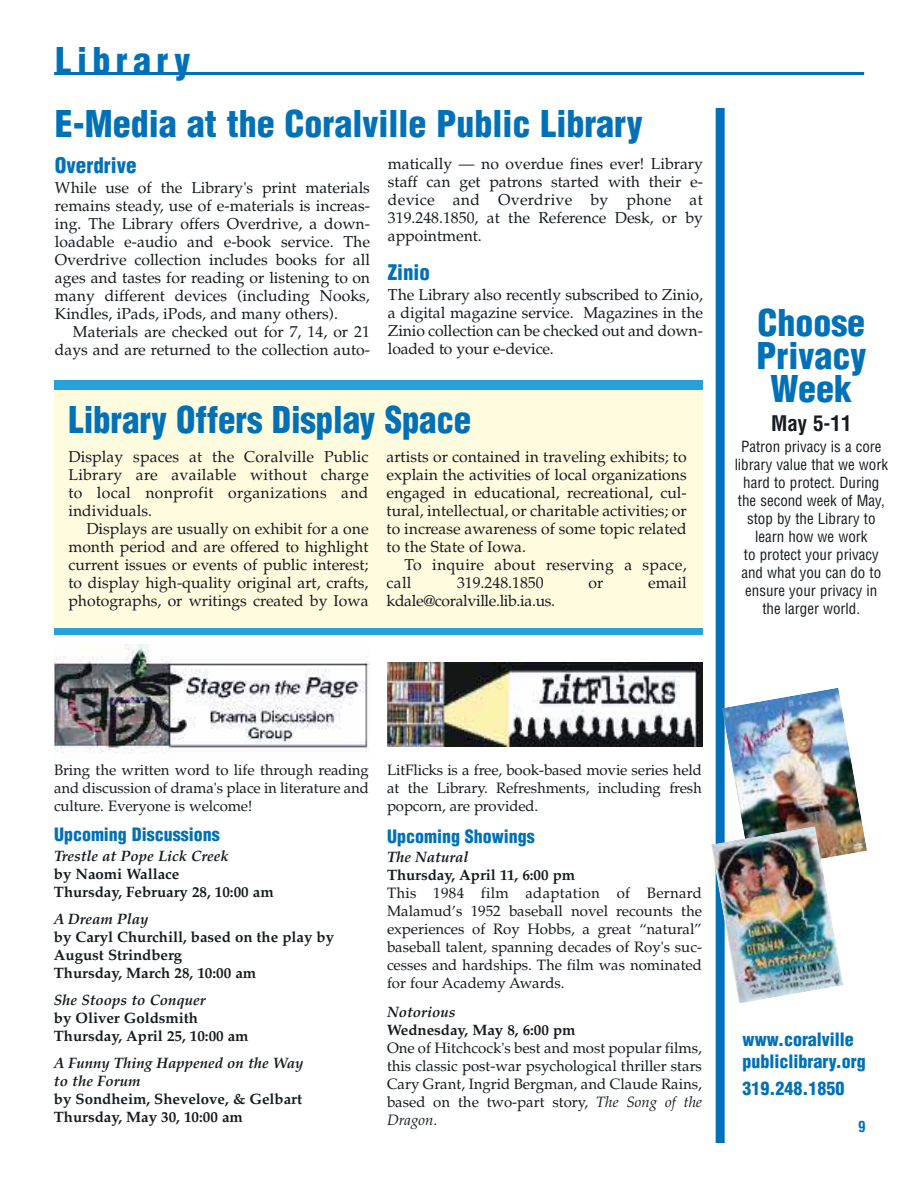
<style>
.page{position:relative;width:918px;height:1188px;background:#fff}
.page>*{position:absolute;margin:0;border:0;box-sizing:border-box;transform-origin:0 0}
.t1{font:900 condensed 36px/33px "Helvetica";color:#0071b7;text-align:center}
.t2{font:900 condensed 36px "Helvetica";letter-spacing:.15em;color:#0071b7}
.t3{font:900 condensed 21px "Helvetica";color:#0071b7}
.t4{font:700 condensed 21px "Helvetica";color:#161b20}
.t5{font:900 condensed 18px/21.6px "Helvetica";color:#0071b7}
.t6{font:15.75px/18px "Palatino";color:#161b20;text-align:justify}
.t7{font:15.75px/18px "Palatino";letter-spacing:.02em;color:#161b20}
.t8{font:15.75px "Palatino";letter-spacing:-.02em;color:#161b20}
.t9{font:15px/18px "Palatino";letter-spacing:-.005em;color:#161b20;text-align:justify}
.t10{font:700 15px/18px "Palatino";color:#161b20}
.t11{font:condensed 15px/18px "Helvetica";color:#161b20;text-align:center}
.t12{font:italic 700 15px/18px "Palatino";color:#161b20}
.t13{font:700 condensed 15px "Helvetica";color:#0071b7}
.s1{font-style:italic}
</style>
<div class="page">
<div style="left:54px;top:381px;width:648px;height:254px;background:#27a1d8"></div>
<div style="left:54px;top:390px;width:648px;height:238px;background:#fffbde"></div>
<img style="left:54px;top:645px;width:316px;height:108px">
<div style="left:716px;top:108px;width:9px;height:1035px;background:#0071b7"></div>
<hr style="left:54px;top:72px;width:810px;height:3px;background:#0071b7">
<img style="left:387px;top:663px;width:315px;height:84px">
<img style="left:722px;top:688px;width:145px;height:167px">
<img style="left:711px;top:826px;width:132px;height:178px">
<h1 class="t2" style="left:56px;top:47px;width:136px">Library</h1>
<h1 class="t1" style="left:55px;top:111px;width:589px">E-Media at the Coralville Public Library</h1>
<h2 class="t3" style="left:55px;top:158px;width:83px">Overdrive</h2>
<p class="t6" style="left:55px;top:180px;width:317px">While use of the Library's print materials remains steady, use of e-materials is increas&shy;ing. The Library offers Overdrive, a down&shy;loadable e-audio and e-book service. The Overdrive collection includes books for all ages and tastes for reading or listening to on many different devices (including Nooks, Kindles, iPads, iPods, and many others).</p>
<p class="t6" style="left:55px;top:324px;width:317px;text-align:right">Materials are checked out for 7, 14, or 21 days and are returned to the collection auto-</p>
<p class="t6" style="left:388px;top:157px;width:317px">matically — no overdue fines ever! Library staff can get patrons started with their e&shy;device and Overdrive by phone at 319.248.1850, at the Reference Desk, or by appointment.</p>
<h2 class="t3" style="left:388px;top:264px;width:43px">Zinio</h2>
<p class="t6" style="left:388px;top:287px;width:317px">The Library also recently subscribed to Zinio, a digital magazine service. Magazines in the Zinio collection can be checked out and down&shy;loaded to your e-device.</p>
<h1 class="t1" style="left:68px;top:406px;width:404px">Library Offers Display Space</h1>
<p class="t6" style="left:68px;top:449px;width:302px">Display spaces at the Coralville Public Library are available without charge to local nonprofit organizations and individuals.</p>
<p class="t6" style="left:68px;top:521px;width:302px;text-indent:18px">Displays are usually on exhibit for a one month period and are offered to highlight current issues or events of public interest; to display high-quality original art, crafts, photographs, or writings created by Iowa</p>
<p class="t6" style="left:387px;top:449px;width:302px">artists or contained in traveling exhibits; to explain the activities of local organizations engaged in educational, recreational, cul&shy;tural, intellectual, or charitable activities; or to increase awareness of some topic related to the State of Iowa.</p>
<p class="t7" style="left:387px;top:557px;width:302px;text-indent:18px">To inquire about reserving a space, call</p>
<p class="t6" style="left:457px;top:575px;width:88px">319.248.1850</p>
<p class="t6" style="left:589px;top:575px;width:16px">or</p>
<p class="t6" style="left:648px;top:575px;width:40px">email</p>
<p class="t8" style="left:387px;top:594px;width:170px">kdale@coralville.lib.ia.us.</p>
<h1 class="t1" style="left:756px;top:310px;width:111px">Choose<br>Privacy<br>Week</h1>
<h2 class="t4" style="left:771px;top:415px;width:82px">May 5-11</h2>
<p class="t11" style="left:735px;top:439px;width:155px">Patron privacy is a core library value that we work hard to protect. During the second week of May, stop by the Library to learn how we work<br>to protect your privacy and what you can do to ensure your privacy in the larger world.</p>
<p class="t9" style="left:54px;top:763px;width:316px">Bring the written word to life through reading and discussion of drama's place in literature and culture. Everyone is welcome!</p>
<p class="t5" style="left:54px;top:825px;width:167px">Upcoming Discussions</p>
<p class="t12" style="left:54px;top:848px;width:176px">Trestle at Pope Lick Creek</p>
<p class="t10" style="left:54px;top:866px;width:221px">by Naomi Wallace<br>Thursday, February 28, 10:00 am</p>
<p class="t12" style="left:54px;top:911px;width:96px">A Dream Play</p>
<p class="t10" style="left:54px;top:929px;width:282px">by Caryl Churchill, based on the play by<br>August Strindberg<br>Thursday, March 28, 10:00 am</p>
<p class="t12" style="left:54px;top:992px;width:153px">She Stoops to Conquer</p>
<p class="t10" style="left:54px;top:1010px;width:196px">by Oliver Goldsmith<br>Thursday, April 25, 10:00 am</p>
<p class="t12" style="left:54px;top:1055px;width:251px">A Funny Thing Happened on the Way to the Forum</p>
<p class="t10" style="left:54px;top:1091px;width:250px">by Sondheim, Shevelove, &amp; Gelbart<br>Thursday, May 30, 10:00 am</p>
<p class="t9" style="left:387px;top:763px;width:316px">LitFlicks is a free, book-based movie series held at the Library. Refreshments, including fresh popcorn, are provided.</p>
<p class="t5" style="left:387px;top:827px;width:149px">Upcoming Showings</p>
<p class="t12" style="left:387px;top:850px;width:83px">The Natural</p>
<p class="t10" style="left:387px;top:868px;width:190px">Thursday, April 11, 6:00 pm</p>
<p class="t9" style="left:387px;top:886px;width:317px">This 1984 film adaptation of Bernard Malamud’s 1952 baseball novel recounts the experiences of Roy Hobbs, a great “natural” baseball talent, spanning decades of Roy's suc&shy;cesses and hardships. The film was nominated for four Academy Awards.</p>
<p class="t12" style="left:387px;top:1004px;width:70px">Notorious</p>
<p class="t10" style="left:387px;top:1022px;width:190px">Wednesday, May 8, 6:00 pm</p>
<p class="t9" style="left:387px;top:1040px;width:317px">One of Hitchcock's best and most popular films, this classic post-war psychological thriller stars Cary Grant, Ingrid Bergman, and Claude Rains, based on the two-part story, <span class="s1">The Song of the Dragon.</span></p>
<p class="t5" style="left:743px;top:1030px;width:125px">www.coralville publiclibrary.org</p>
<p class="t5" style="left:743px;top:1079px;width:103px">319.248.1850</p>
<p class="t13" style="left:858px;top:1121px;width:9px">9</p>
</div>
